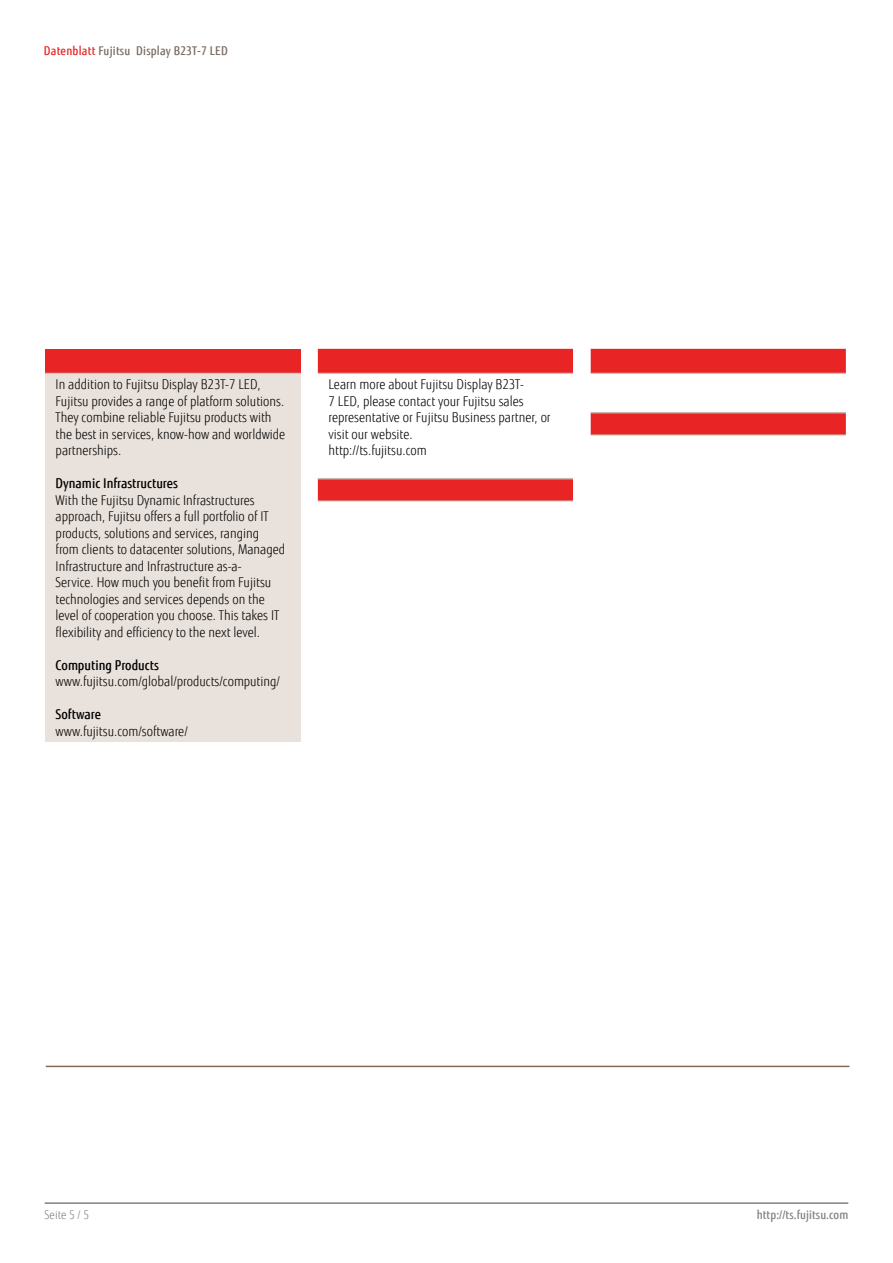
<style>
.page{position:relative;width:893px;height:1263px;background:#fff}
.page>*{position:absolute;margin:0;border:0;box-sizing:border-box;transform-origin:0 0}
.t1{font:300 13.5px/16.5px "Fujitsu Sans";color:#000;scale:.9 1}
.t2{font:500 13.5px "Fujitsu Sans";color:#000;scale:.9 1}
.t3{font:500 12px "Fujitsu Sans";letter-spacing:.02em;color:#79695e;scale:.9 1}
.t4{font:500 12px "Fujitsu Sans";letter-spacing:.005em;color:#818280;scale:.9 1}
.t5{font:300 12px "Fujitsu Sans";letter-spacing:.005em;color:#818280;scale:.9 1}
.s1{color:#e92425}
</style>
<div class="page">
<hr style="left:45px;top:1202px;width:803px;height:2px;background:#818280">
<div style="left:45px;top:349px;width:255px;height:24px;background:#e92425"></div>
<div style="left:45px;top:373px;width:255px;height:369px;background:#e9e1db"></div>
<hr style="left:45px;top:373px;width:255px;height:1px;background:#c9bbb0">
<svg style="left:318px;top:349px;width:255px;height:152px"></svg>
<hr style="left:318px;top:373px;width:255px;height:1px;background:#c9bbb0">
<hr style="left:318px;top:478px;width:255px;height:1px;background:#c9bbb0">
<hr style="left:318px;top:501px;width:255px;height:1px;background:#c9bbb0">
<svg style="left:591px;top:349px;width:255px;height:86px"></svg>
<hr style="left:591px;top:373px;width:255px;height:1px;background:#c9bbb0">
<hr style="left:591px;top:412px;width:255px;height:1px;background:#c9bbb0">
<hr style="left:591px;top:435px;width:255px;height:1px;background:#c9bbb0">
<hr style="left:46px;top:1066px;width:803px;height:1px;background:#806b5b">
<p class="t3" style="left:44px;top:43px;width:206px"><span class="s1">Datenblatt</span> Fujitsu Display B23T-7 LED</p>
<p class="t1" style="left:56px;top:376px;width:257px">In addition to Fujitsu Display B23T-7 LED, Fujitsu provides a range of platform solutions.<br>They combine reliable Fujitsu products with the best in services, know-how and worldwide partnerships.</p>
<p class="t2" style="left:56px;top:475px;width:137px">Dynamic Infrastructures</p>
<p class="t1" style="left:56px;top:492px;width:257px">With the Fujitsu Dynamic Infrastructures approach, Fujitsu offers a full portfolio of IT products, solutions and services, ranging from clients to datacenter solutions, Managed Infrastructure and Infrastructure as-a-<br>Service. How much you benefit from Fujitsu technologies and services depends on the level of cooperation you choose. This takes IT flexibility and efficiency to the next level.</p>
<p class="t2" style="left:56px;top:656px;width:116px">Computing Products</p>
<p class="t1" style="left:56px;top:673px;width:251px">www.fujitsu.com/global/products/computing/</p>
<p class="t2" style="left:56px;top:706px;width:52px">Software</p>
<p class="t1" style="left:56px;top:723px;width:148px">www.fujitsu.com/software/</p>
<p class="t1" style="left:328px;top:376px;width:248px">Learn more about Fujitsu Display B23T-<br>7 LED, please contact your Fujitsu sales representative or Fujitsu Business partner, or visit our website.<br>http://ts.fujitsu.com</p>
<p class="t5" style="left:45px;top:1208px;width:51px">Seite 5 / 5</p>
<p class="t4" style="left:757px;top:1208px;width:103px">http://ts.fujitsu.com</p>
</div>
